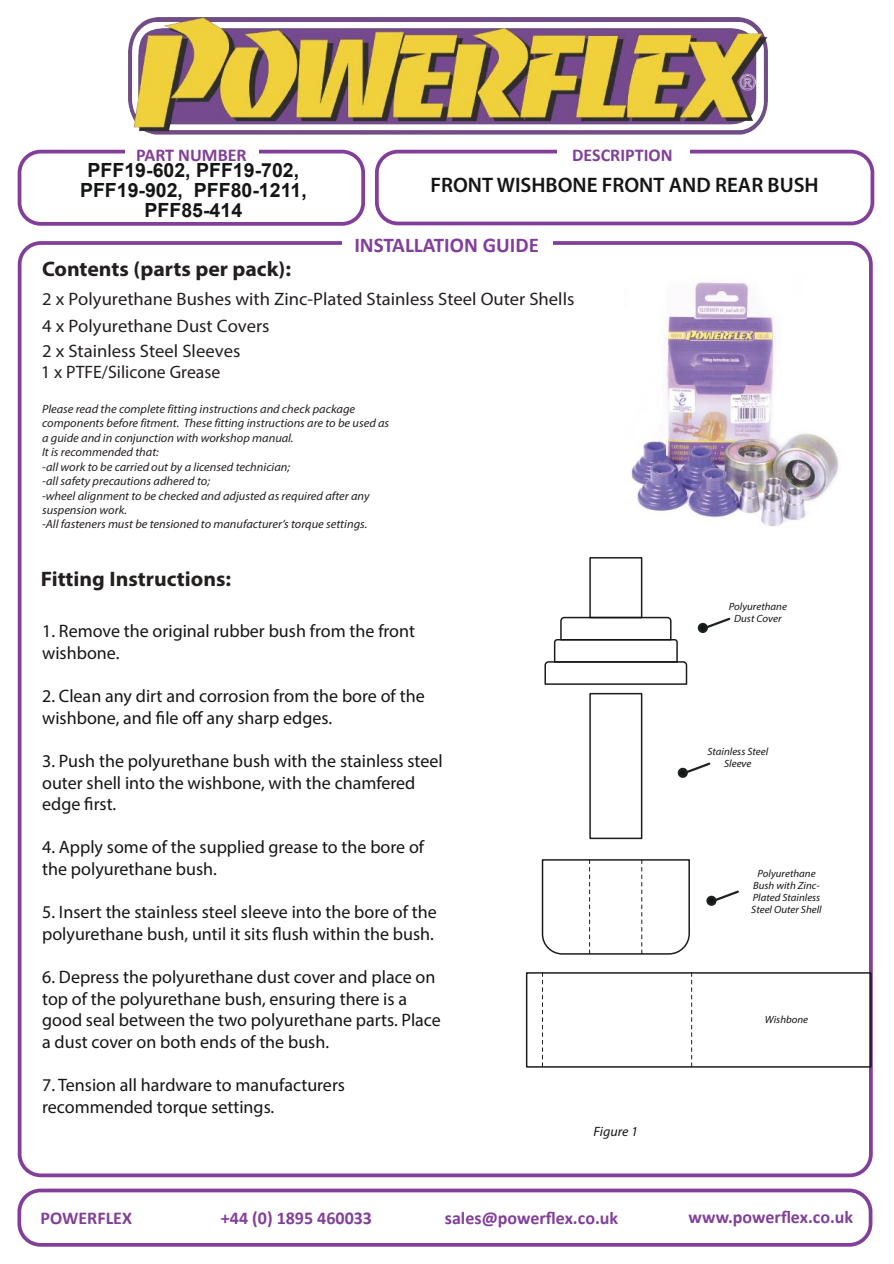
<style>
.page{position:relative;width:894px;height:1264px;background:#fff}
.page>*{position:absolute;margin:0;border:0;box-sizing:border-box;transform-origin:0 0}
.t1{font:700 21px "Myriad Pro";color:#241f1f}
.t2{font:600 21px "Myriad Pro";color:#141515}
.t3{font:700 21px "Calibri";color:#823f99}
.t4{font:700 19.5px/20.1px "Arial";color:#141515;text-align:center}
.t5{font:18px/21.6px "Myriad Pro";color:#141515}
.t6{font:18px/27.2px "Myriad Pro";color:#241f1f}
.t7{font:700 18px "Calibri";color:#823f99}
.t8{font:italic 13.5px "Myriad Pro";color:#141515}
.t9{font:italic 12px/14.4px "Myriad Pro";color:#241f1f}
.t10{font:italic 10.5px/12px "Myriad Pro";color:#141515;text-align:center}
</style>
<div class="page">
<div style="left:18px;top:241px;width:854px;height:935px;border:4px solid #823f99;border-radius:21px"></div>
<div style="left:375px;top:150px;width:498px;height:75px;border:4px solid #823f99;border-radius:21px"></div>
<div style="left:18px;top:150px;width:347px;height:76px;border:4px solid #823f99;border-radius:21px"></div>
<img style="left:128px;top:18px;width:639px;height:117px">
<div style="left:124px;top:147px;width:134px;height:9px;background:#fff"></div>
<div style="left:556px;top:147px;width:132px;height:9px;background:#fff"></div>
<div style="left:342px;top:235px;width:210px;height:15px;background:#fff"></div>
<div style="left:17px;top:1188px;width:855px;height:58px;border:4px solid #823f99;border-radius:21px"></div>
<svg style="left:691px;top:974px;width:1px;height:90px"></svg>
<svg style="left:542px;top:974px;width:1px;height:90px"></svg>
<img style="left:631px;top:282px;width:208px;height:244px">
<svg style="left:544px;top:615px;width:143px;height:70px"></svg>
<div style="left:589px;top:692px;width:53px;height:147px;border:2px solid #141515"></div>
<div style="left:525px;top:971px;width:346px;height:96px;border:2px solid #141515"></div>
<svg style="left:541px;top:859px;width:149px;height:96px"></svg>
<div style="left:589px;top:557px;width:53px;height:61px;border:2px solid #141515"></div>
<svg style="left:715px;top:890px;width:24px;height:13px"></svg>
<div style="left:706px;top:895px;width:10px;height:10px;background:#141515;border:2px solid #1e2122;border-radius:50%"></div>
<svg style="left:686px;top:762px;width:25px;height:13px"></svg>
<div style="left:677px;top:767px;width:10px;height:10px;background:#141515;border:2px solid #1e2122;border-radius:50%"></div>
<svg style="left:705px;top:617px;width:26px;height:13px"></svg>
<div style="left:697px;top:622px;width:10px;height:11px;background:#141515;border:2px solid #1e2122;border-radius:50%"></div>
<p class="t7" style="left:136px;top:147px;width:112px">PART NUMBER</p>
<p class="t7" style="left:572px;top:147px;width:102px">DESCRIPTION</p>
<p class="t4" style="left:80px;top:162px;width:228px">PFF19-602, PFF19-702,<br>PFF19-902, PFF80-1211,<br>PFF85-414</p>
<p class="t2" style="left:430px;top:176px;width:389px">FRONT WISHBONE FRONT AND REAR BUSH</p>
<p class="t3" style="left:354px;top:236px;width:186px">INSTALLATION GUIDE</p>
<p class="t1" style="left:42px;top:260px;width:250px">Contents (parts per pack):</p>
<p class="t6" style="left:42px;top:287px;width:533px">2 x Polyurethane Bushes with Zinc-Plated Stainless Steel Outer Shells<br>4 x Polyurethane Dust Covers</p>
<p class="t6" style="left:41px;top:341px;width:201px;line-height:21.6px">2 x Stainless Steel Sleeves<br>1 x PTFE/Silicone Grease</p>
<p class="t9" style="left:42px;top:403px;width:348px">Please read the complete fitting instructions and check package components before fitment. These fitting instructions are to be used as a guide and in conjunction with workshop manual.<br>It is recommended that:<br>-all work to be carried out by a licensed technician;<br>-all safety precautions adhered to;<br>-wheel alignment to be checked and adjusted as required after any suspension work.<br>-All fasteners must be tensioned to manufacturer’s torque settings.</p>
<p class="t1" style="left:41px;top:570px;width:192px">Fitting Instructions:</p>
<p class="t5" style="left:42px;top:621px;width:374px">1. Remove the original rubber bush from the front wishbone.</p>
<p class="t5" style="left:42px;top:686px;width:384px">2. Clean any dirt and corrosion from the bore of the wishbone, and file off any sharp edges.</p>
<p class="t5" style="left:42px;top:751px;width:402px">3. Push the polyurethane bush with the stainless steel outer shell into the wishbone, with the chamfered edge first.</p>
<p class="t5" style="left:42px;top:837px;width:383px">4. Apply some of the supplied grease to the bore of the polyurethane bush.</p>
<p class="t5" style="left:42px;top:902px;width:396px">5. Insert the stainless steel sleeve into the bore of the polyurethane bush, until it sits flush within the bush.</p>
<p class="t5" style="left:42px;top:967px;width:400px">6. Depress the polyurethane dust cover and place on top of the polyurethane bush, ensuring there is a good seal between the two polyurethane parts. Place a dust cover on both ends of the bush.</p>
<p class="t5" style="left:42px;top:1075px;width:304px">7. Tension all hardware to manufacturers recommended torque settings.</p>
<p class="t8" style="left:593px;top:1125px;width:46px">Figure 1</p>
<p class="t10" style="left:728px;top:601px;width:60px">Polyurethane<br>Dust Cover</p>
<p class="t10" style="left:707px;top:746px;width:62px">Stainless Steel<br>Sleeve</p>
<p class="t10" style="left:751px;top:867px;width:72px">Polyurethane<br>Bush with Zinc-<br>Plated Stainless<br>Steel Outer Shell</p>
<p class="t10" style="left:764px;top:1014px;width:45px">Wishbone</p>
<p class="t7" style="left:41px;top:1209px;width:93px">POWERFLEX</p>
<p class="t7" style="left:221px;top:1209px;width:152px">+44 (0) 1895 460033</p>
<p class="t7" style="left:444px;top:1209px;width:175px">sales@powerflex.co.uk</p>
<p class="t7" style="left:688px;top:1209px;width:166px">www.powerflex.co.uk</p>
</div>
